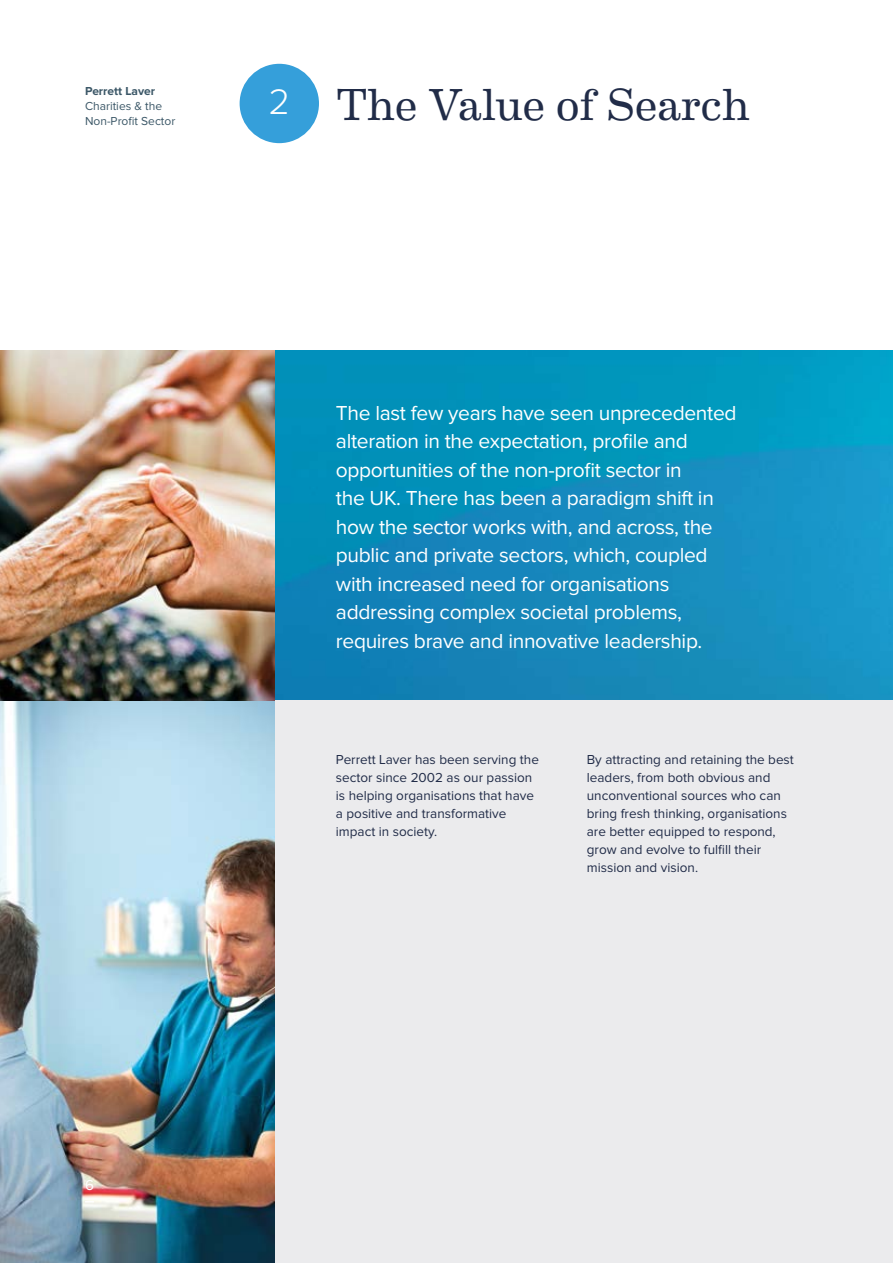
<style>
.page{position:relative;width:893px;height:1263px;background:#fff}
.page>*{position:absolute;margin:0;border:0;box-sizing:border-box;transform-origin:0 0}
.t1{font:45px "Eames Century Modern";letter-spacing:-.005em;color:#212c48}
.t2{font:21px/28.5px "Proxima Nova";letter-spacing:-.015em;color:#fff}
.t3{font:15px "Proxima Nova";color:#fff}
.t4{font:13.5px/18px "Proxima Nova";color:#212c48}
.t5{font:12px/14.4px "Proxima Nova";color:#3b5767}
.t6{font:700 12px "Proxima Nova";color:#3b5767}
.s1{font-family:"Proxima Nova";font-weight:300;font-size:36.75px;color:#fff}
</style>
<div class="page">
<img style="left:274px;top:350px;width:619px;height:350px">
<div style="left:0;top:700px;width:893px;height:563px;background:#ebebed"></div>
<img style="left:0;top:700px;width:274px;height:563px">
<div style="left:240px;top:64px;width:79px;height:79px;background:#359fda;border-radius:50%"></div>
<img style="left:0;top:350px;width:274px;height:350px">
<p class="t6" style="left:85px;top:84px;width:72px">Perrett Laver</p>
<p class="t5" style="left:85px;top:100px;width:92px">Charities &amp; the<br>Non-Profit Sector</p>
<h1 class="t1" style="left:268px;top:71px;width:484px"><span class="s1">2</span> The Value of Search</h1>
<p class="t2" style="left:336px;top:400px;width:402px">The last few years have seen unprecedented alteration in the expectation, profile and opportunities of the non-profit sector in<br>the UK. There has been a paradigm shift in how the sector works with, and across, the public and private sectors, which, coupled with increased need for organisations addressing complex societal problems, requires brave and innovative leadership.</p>
<p class="t4" style="left:336px;top:751px;width:205px">Perrett Laver has been serving the sector since 2002 as our passion is helping organisations that have a positive and transformative impact in society.</p>
<p class="t4" style="left:587px;top:751px;width:209px">By attracting and retaining the best leaders, from both obvious and unconventional sources who can bring fresh thinking, organisations are better equipped to respond, grow and evolve to fulfill their mission and vision.</p>
<p class="t3" style="left:85px;top:1178px;width:10px">6</p>
</div>
